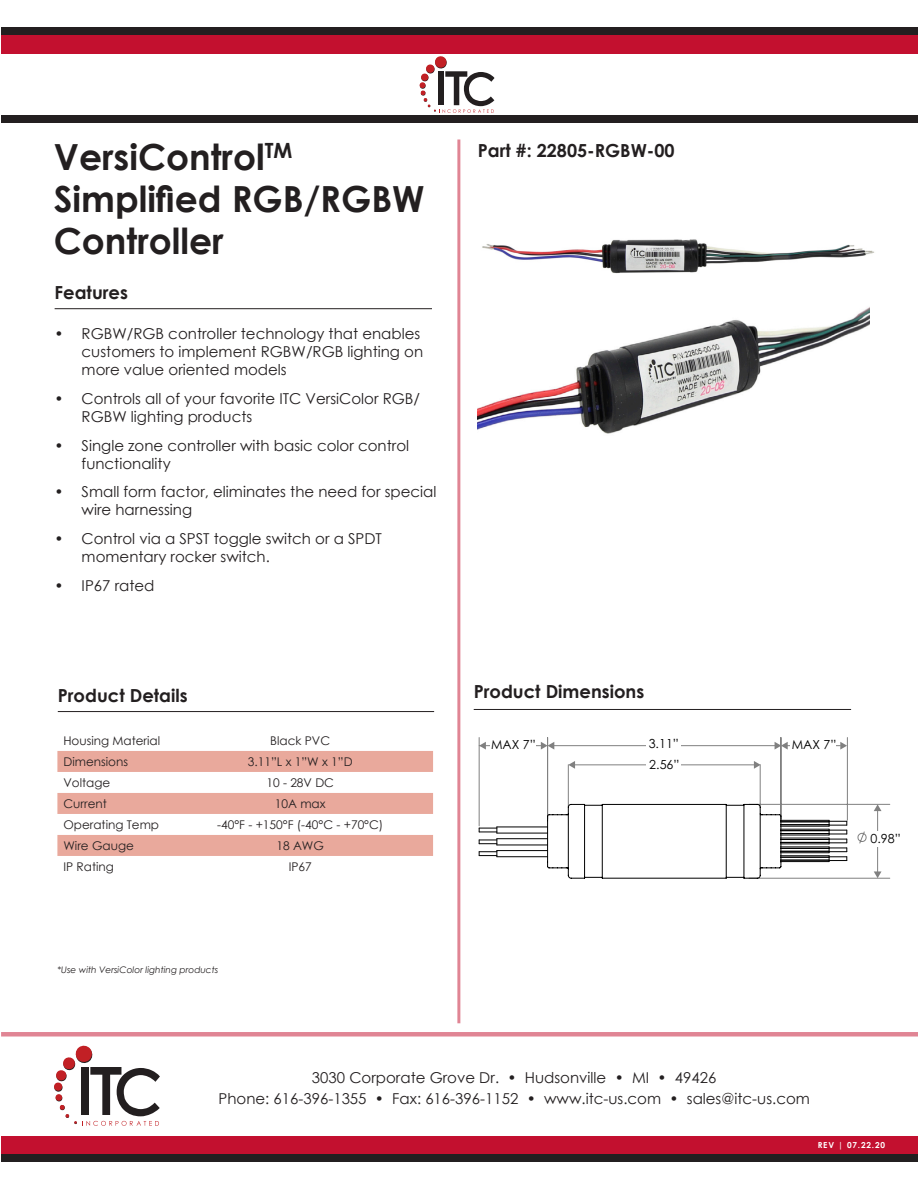
<style>
.page{position:relative;width:918px;height:1188px;background:#fff}
.page>*{position:absolute;margin:0;border:0;box-sizing:border-box;transform-origin:0 0}
.t1{font:700 36px/42px "Century Gothic";color:#231f20}
.t2{font:700 18px "Century Gothic";color:#231f20}
.t3{font:15px/18px "Century Gothic";color:#231f20}
.t4{font:12.45px/21.3px "Century Gothic Pro";color:#000}
.t5{font:12px "Century Gothic";color:#231f20}
.t6{font:italic 9px "Century Gothic";color:#231f20}
.t7{font:700 8.25px "Century Gothic";letter-spacing:.1em;color:#fff}
</style>
<div class="page">
<div style="left:1px;top:1136px;width:917px;height:19px;background:#c3102f"></div>
<div style="left:1px;top:34px;width:917px;height:19px;background:#c3102f"></div>
<div style="left:1px;top:1155px;width:917px;height:7px;background:#231f20"></div>
<div style="left:1px;top:28px;width:917px;height:7px;background:#231f20"></div>
<div style="left:1px;top:115px;width:917px;height:7px;background:#231f20"></div>
<hr style="left:457px;top:140px;width:3px;height:883px;background:#c3102f">
<svg style="left:54px;top:1046px;width:106px;height:80px"></svg>
<div style="left:1px;top:1032px;width:917px;height:5px;background:#e08594"></div>
<svg style="left:420px;top:56px;width:75px;height:57px"></svg>
<hr style="left:55px;top:308px;width:377px;height:1px;background:#231f20">
<hr style="left:58px;top:711px;width:376px;height:1px;background:#231f20">
<svg style="left:57px;top:751px;width:376px;height:105px"></svg>
<hr style="left:474px;top:709px;width:377px;height:1px;background:#231f20">
<img style="left:482px;top:239px;width:393px;height:35px">
<img style="left:478px;top:307px;width:392px;height:127px">
<hr style="left:749px;top:804px;width:141px;height:1px;background:#808080">
<hr style="left:749px;top:878px;width:141px;height:1px;background:#808080">
<hr style="left:568px;top:765px;width:1px;height:42px;background:#808080">
<hr style="left:760px;top:765px;width:1px;height:42px;background:#808080">
<hr style="left:479px;top:738px;width:1px;height:88px;background:#808080">
<hr style="left:847px;top:738px;width:1px;height:82px;background:#808080">
<hr style="left:547px;top:738px;width:1px;height:81px;background:#808080">
<hr style="left:781px;top:738px;width:1px;height:81px;background:#808080">
<svg style="left:547px;top:803px;width:235px;height:76px"></svg>
<hr style="left:479px;top:745px;width:63px;height:1px;background:#808080">
<svg style="left:479px;top:742px;width:7px;height:8px"></svg>
<hr style="left:787px;top:745px;width:53px;height:1px;background:#808080">
<svg style="left:840px;top:742px;width:7px;height:8px"></svg>
<hr style="left:574px;top:765px;width:181px;height:1px;background:#808080">
<svg style="left:568px;top:761px;width:7px;height:8px"></svg>
<svg style="left:754px;top:761px;width:7px;height:8px"></svg>
<hr style="left:553px;top:745px;width:223px;height:1px;background:#808080">
<svg style="left:541px;top:742px;width:13px;height:8px"></svg>
<svg style="left:775px;top:742px;width:13px;height:8px"></svg>
<div style="left:646px;top:736px;width:35px;height:14px;background:#fff"></div>
<div style="left:646px;top:758px;width:35px;height:14px;background:#fff"></div>
<div style="left:490px;top:740px;width:46px;height:11px;background:#fff"></div>
<div style="left:791px;top:740px;width:45px;height:11px;background:#fff"></div>
<hr style="left:877px;top:810px;width:1px;height:63px;background:#808080">
<svg style="left:874px;top:804px;width:8px;height:7px"></svg>
<svg style="left:874px;top:871px;width:8px;height:7px"></svg>
<div style="left:855px;top:831px;width:45px;height:16px;background:#fff"></div>
<svg style="left:857px;top:831px;width:10px;height:13px"></svg>
<hr style="left:781px;top:824px;width:48px;height:1px;background:#000">
<hr style="left:781px;top:821px;width:48px;height:1px;background:#000">
<hr style="left:781px;top:833px;width:48px;height:1px;background:#000">
<hr style="left:781px;top:830px;width:48px;height:1px;background:#000">
<hr style="left:781px;top:842px;width:48px;height:1px;background:#000">
<hr style="left:781px;top:839px;width:48px;height:1px;background:#000">
<hr style="left:781px;top:851px;width:48px;height:1px;background:#000">
<hr style="left:781px;top:848px;width:48px;height:1px;background:#000">
<hr style="left:781px;top:860px;width:48px;height:1px;background:#000">
<hr style="left:781px;top:857px;width:48px;height:1px;background:#000">
<hr style="left:781px;top:826px;width:48px;height:1px;background:#000">
<hr style="left:781px;top:820px;width:48px;height:1px;background:#000">
<hr style="left:781px;top:835px;width:48px;height:1px;background:#000">
<hr style="left:781px;top:829px;width:48px;height:1px;background:#000">
<hr style="left:781px;top:844px;width:48px;height:1px;background:#000">
<hr style="left:781px;top:838px;width:48px;height:1px;background:#000">
<hr style="left:781px;top:852px;width:48px;height:1px;background:#000">
<hr style="left:781px;top:847px;width:48px;height:1px;background:#000">
<svg style="left:829px;top:820px;width:18px;height:42px"></svg>
<hr style="left:781px;top:861px;width:48px;height:1px;background:#000">
<hr style="left:781px;top:855px;width:48px;height:1px;background:#000">
<svg style="left:479px;top:827px;width:18px;height:6px"></svg>
<hr style="left:497px;top:827px;width:51px;height:1px;background:#000">
<hr style="left:497px;top:833px;width:51px;height:1px;background:#000">
<svg style="left:479px;top:839px;width:18px;height:6px"></svg>
<hr style="left:497px;top:838px;width:51px;height:1px;background:#000">
<hr style="left:497px;top:845px;width:51px;height:1px;background:#000">
<svg style="left:479px;top:851px;width:18px;height:6px"></svg>
<hr style="left:497px;top:850px;width:51px;height:1px;background:#000">
<hr style="left:497px;top:856px;width:51px;height:1px;background:#000">
<p class="t1" style="left:54px;top:135px;width:372px">VersiControl<sup>TM<br></sup>Simplified RGB/RGBW<br>Controller</p>
<p class="t2" style="left:478px;top:137px;width:198px">Part #: 22805-RGBW-00</p>
<p class="t2" style="left:55px;top:279px;width:75px">Features</p>
<p class="t3" style="left:82px;top:324px;width:343px;text-indent:-27px">• RGBW/RGB controller technology that enables customers to implement RGBW/RGB lighting on more value oriented models</p>
<p class="t3" style="left:82px;top:389px;width:340px;text-indent:-27px">• Controls all of your favorite ITC VersiColor RGB/<br>RGBW lighting products</p>
<p class="t3" style="left:82px;top:436px;width:329px;text-indent:-27px">• Single zone controller with basic color control functionality</p>
<p class="t3" style="left:82px;top:483px;width:356px;text-indent:-27px">• Small form factor, eliminates the need for special wire harnessing</p>
<p class="t3" style="left:82px;top:530px;width:302px;text-indent:-27px">• Control via a SPST toggle switch or a SPDT momentary rocker switch.</p>
<p class="t3" style="left:55px;top:576px;width:101px">• IP67 rated</p>
<p class="t2" style="left:58px;top:682px;width:131px">Product Details</p>
<p class="t5" style="left:63px;top:732px;width:98px">Housing Material</p>
<p class="t5" style="left:270px;top:732px;width:61px">Black PVC</p>
<p class="t5" style="left:63px;top:753px;width:66px">Dimensions</p>
<p class="t5" style="left:248px;top:753px;width:106px">3.11”L x 1”W x 1”D</p>
<p class="t5" style="left:63px;top:774px;width:48px">Voltage</p>
<p class="t5" style="left:266px;top:774px;width:69px">10 - 28V DC</p>
<p class="t5" style="left:63px;top:795px;width:45px">Current</p>
<p class="t5" style="left:275px;top:795px;width:52px">10A max</p>
<p class="t5" style="left:63px;top:816px;width:97px">Operating Temp</p>
<p class="t5" style="left:217px;top:816px;width:168px">-40°F - +150°F (-40°C - +70°C)</p>
<p class="t5" style="left:63px;top:837px;width:72px">Wire Gauge</p>
<p class="t5" style="left:276px;top:837px;width:49px">18 AWG</p>
<p class="t5" style="left:63px;top:858px;width:52px">IP Rating</p>
<p class="t5" style="left:289px;top:858px;width:25px">IP67</p>
<p class="t6" style="left:57px;top:963px;width:162px">*Use with VersiColor lighting products</p>
<p class="t2" style="left:474px;top:678px;width:172px">Product Dimensions</p>
<p class="t4" style="left:649px;top:732px;width:32px">3.11”<br>2.56”</p>
<p class="t4" style="left:491px;top:734px;width:46px">MAX 7”</p>
<p class="t4" style="left:792px;top:734px;width:46px">MAX 7”</p>
<p class="t4" style="left:870px;top:827px;width:32px">0.98”</p>
<p class="t3" style="left:218px;top:1067px;width:593px;line-height:21px;text-align:center">3030 Corporate Grove Dr. • Hudsonville • MI • 49426<br>Phone: 616-396-1355 • Fax: 616-396-1152 • www.itc-us.com • sales@itc-us.com</p>
<p class="t7" style="left:818px;top:1139px;width:69px">REV | 07.22.20</p>
</div>
